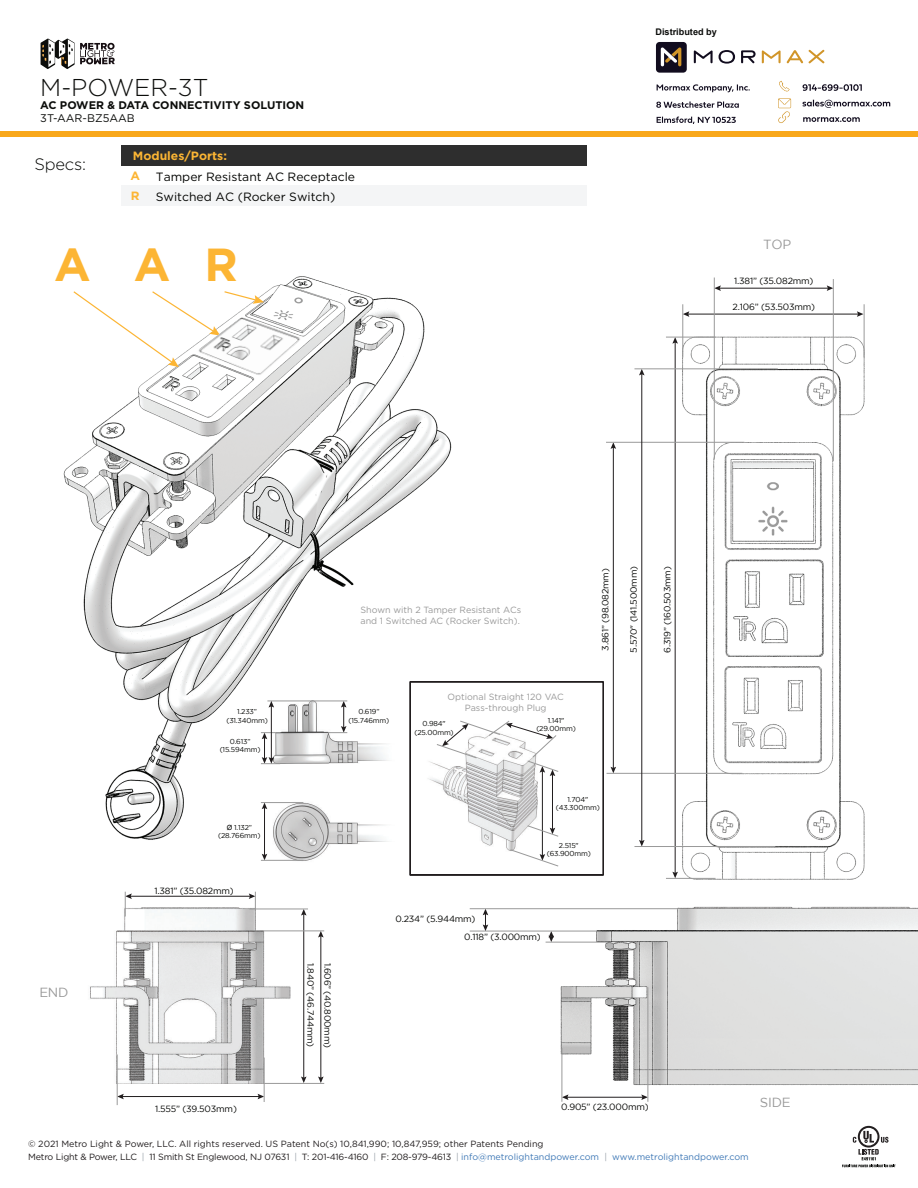
<style>
.page{position:relative;width:918px;height:1188px;background:#fff}
.page>*{position:absolute;margin:0;border:0;box-sizing:border-box;transform-origin:0 0}
.t1{font:700 46.35px "Gotham";color:#fcb534}
.t2{font:300 24.3px "Gotham";color:#0c0d0b}
.t3{font:300 16.5px "Gotham";letter-spacing:-.015em;color:#040503}
.t4{font:13.2px "Gotham";letter-spacing:-.02em;color:#999}
.t5{font:12px/20.2px "Gotham";color:#040503}
.t6{font:700 12px/20.2px "Gotham";color:#fcb534}
.t7{font:700 11.1px "Gotham";color:#0c0d0b}
.t8{font:11.1px "Gotham";color:#0c0d0b}
.t9{font:700 9.15px "Arial";color:#0c0d0b}
.t10{font:9px/12.8px "Gotham";color:#211d1e}
.t11{font:9px "Gotham";letter-spacing:-.02em;color:#040503}
.t12{font:9px/10.8px "Gotham";color:#999}
.t13{font:7.2px/8.6px "Gotham";letter-spacing:-.02em;color:#040503;text-align:center}
.s1{font-family:"Arial"}
.s2{color:#9aa2aa}
.s3{color:#417ab7}
</style>
<div class="page">
<svg style="left:881px;top:1137px;width:8px;height:6px"></svg>
<svg style="left:858px;top:1126px;width:22px;height:22px"></svg>
<svg style="left:860px;top:1128px;width:18px;height:18px"></svg>
<svg style="left:863px;top:1131px;width:11px;height:12px"></svg>
<svg style="left:853px;top:1137px;width:3px;height:6px"></svg>
<svg style="left:842px;top:1149px;width:54px;height:18px"></svg>
<img style="left:90px;top:908px;width:204px;height:176px">
<img style="left:556px;top:906px;width:362px;height:179px">
<img style="left:640px;top:277px;width:225px;height:603px">
<hr style="left:122px;top:1096px;width:138px;height:1px;background:#211d1e">
<svg style="left:258px;top:1094px;width:6px;height:5px"></svg>
<svg style="left:118px;top:1094px;width:6px;height:5px"></svg>
<hr style="left:130px;top:896px;width:121px;height:1px;background:#211d1e">
<hr style="left:320px;top:935px;width:1px;height:144px;background:#211d1e">
<svg style="left:318px;top:1076px;width:6px;height:7px"></svg>
<svg style="left:318px;top:932px;width:6px;height:5px"></svg>
<hr style="left:303px;top:913px;width:1px;height:166px;background:#211d1e">
<svg style="left:301px;top:1076px;width:6px;height:7px"></svg>
<svg style="left:301px;top:910px;width:6px;height:6px"></svg>
<hr style="left:249px;top:909px;width:59px;height:1px;background:#999">
<hr style="left:255px;top:931px;width:69px;height:1px;background:#999">
<hr style="left:264px;top:1083px;width:60px;height:1px;background:#999">
<svg style="left:249px;top:892px;width:7px;height:19px"></svg>
<hr style="left:264px;top:1058px;width:1px;height:44px;background:#999">
<svg style="left:125px;top:892px;width:7px;height:24px"></svg>
<hr style="left:117px;top:1055px;width:1px;height:50px;background:#999">
<hr style="left:719px;top:288px;width:110px;height:1px;background:#211d1e">
<svg style="left:827px;top:285px;width:6px;height:6px"></svg>
<svg style="left:715px;top:285px;width:6px;height:6px"></svg>
<hr style="left:687px;top:314px;width:172px;height:1px;background:#211d1e">
<svg style="left:857px;top:311px;width:6px;height:6px"></svg>
<svg style="left:684px;top:311px;width:5px;height:6px"></svg>
<hr style="left:613px;top:447px;width:1px;height:322px;background:#211d1e">
<svg style="left:611px;top:767px;width:5px;height:6px"></svg>
<svg style="left:611px;top:443px;width:5px;height:6px"></svg>
<hr style="left:675px;top:342px;width:1px;height:532px;background:#211d1e">
<svg style="left:672px;top:872px;width:6px;height:6px"></svg>
<svg style="left:672px;top:338px;width:6px;height:6px"></svg>
<hr style="left:666px;top:337px;width:49px;height:1px;background:#999">
<hr style="left:606px;top:442px;width:138px;height:1px;background:#999">
<hr style="left:666px;top:878px;width:49px;height:1px;background:#999">
<hr style="left:607px;top:773px;width:135px;height:1px;background:#999">
<hr style="left:864px;top:304px;width:1px;height:54px;background:#999">
<hr style="left:833px;top:279px;width:1px;height:182px;background:#999">
<hr style="left:683px;top:304px;width:1px;height:54px;background:#999">
<hr style="left:714px;top:278px;width:1px;height:182px;background:#999">
<hr style="left:641px;top:373px;width:1px;height:469px;background:#211d1e">
<svg style="left:639px;top:840px;width:6px;height:6px"></svg>
<svg style="left:639px;top:370px;width:6px;height:5px"></svg>
<hr style="left:634px;top:369px;width:144px;height:1px;background:#999">
<hr style="left:634px;top:846px;width:141px;height:1px;background:#999">
<svg style="left:549px;top:932px;width:5px;height:10px"></svg>
<hr style="left:546px;top:942px;width:63px;height:1px;background:#999">
<hr style="left:470px;top:931px;width:131px;height:1px;background:#999">
<svg style="left:483px;top:909px;width:5px;height:22px"></svg>
<hr style="left:470px;top:908px;width:208px;height:1px;background:#999">
<hr style="left:566px;top:1097px;width:77px;height:1px;background:#211d1e">
<svg style="left:641px;top:1094px;width:7px;height:6px"></svg>
<svg style="left:563px;top:1094px;width:5px;height:6px"></svg>
<hr style="left:562px;top:1048px;width:1px;height:54px;background:#999">
<hr style="left:648px;top:987px;width:1px;height:115px;background:#999">
<img style="left:63px;top:276px;width:389px;height:584px">
<div style="left:122px;top:186px;width:465px;height:20px;background:#f4f5f6"></div>
<div style="left:122px;top:145px;width:465px;height:21px;background:#2e2e2e"></div>
<svg style="left:72px;top:290px;width:192px;height:77px"></svg>
<img style="left:262px;top:684px;width:147px;height:177px">
<hr style="left:264px;top:807px;width:1px;height:49px;background:#211d1e">
<svg style="left:262px;top:854px;width:5px;height:6px"></svg>
<svg style="left:262px;top:803px;width:5px;height:6px"></svg>
<hr style="left:261px;top:802px;width:42px;height:1px;background:#999">
<hr style="left:261px;top:860px;width:42px;height:1px;background:#999">
<hr style="left:267px;top:701px;width:46px;height:1px;background:#999">
<svg style="left:328px;top:702px;width:19px;height:31px"></svg>
<hr style="left:313px;top:701px;width:34px;height:1px;background:#999">
<hr style="left:271px;top:705px;width:1px;height:54px;background:#211d1e">
<svg style="left:261px;top:732px;width:19px;height:32px"></svg>
<svg style="left:269px;top:701px;width:5px;height:7px"></svg>
<svg style="left:409px;top:681px;width:195px;height:195px"></svg>
<svg style="left:41px;top:39px;width:74px;height:30px"></svg>
<svg style="left:803px;top:117px;width:57px;height:5px"></svg>
<svg style="left:803px;top:100px;width:87px;height:8px"></svg>
<svg style="left:778px;top:98px;width:13px;height:25px"></svg>
<svg style="left:779px;top:81px;width:11px;height:11px"></svg>
<svg style="left:803px;top:84px;width:59px;height:7px"></svg>
<svg style="left:656px;top:84px;width:94px;height:40px"></svg>
<svg style="left:719px;top:50px;width:16px;height:14px"></svg>
<svg style="left:762px;top:50px;width:19px;height:13px"></svg>
<svg style="left:694px;top:50px;width:19px;height:13px"></svg>
<svg style="left:809px;top:50px;width:15px;height:13px"></svg>
<svg style="left:741px;top:50px;width:15px;height:13px"></svg>
<svg style="left:787px;top:50px;width:16px;height:13px"></svg>
<div style="left:656px;top:42px;width:31px;height:31px;background:#110c1e;border-radius:4px"></div>
<svg style="left:661px;top:47px;width:20px;height:19px"></svg>
<div style="left:0;top:131px;width:918px;height:6px;background:#f9a81b"></div>
<img style="left:723px;top:559px;width:102px;height:98px">
<img style="left:196px;top:317px;width:108px;height:59px">
<h2 class="t2" style="left:40px;top:76px;width:170px">M-POWER-3T</h2>
<p class="t7" style="left:40px;top:100px;width:266px">AC POWER &amp; DATA CONNECTIVITY SOLUTION</p>
<p class="t8" style="left:40px;top:113px;width:96px">3T-AAR-BZ5AAB</p>
<h3 class="t3" style="left:35px;top:156px;width:53px">Specs:</h3>
<h3 class="t6" style="left:133px;top:147px;width:96px">Modules/Ports:</h3>
<h3 class="t6" style="left:130px;top:167px;width:11px">A<br>R</h3>
<h3 class="t5" style="left:156px;top:167px;width:201px">Tamper Resistant AC Receptacle<br>Switched AC (Rocker Switch)</h3>
<h1 class="t1" style="left:54px;top:245px;width:185px">AAR</h1>
<p class="t9" style="left:655px;top:27px;width:63px">Distributed by</p>
<h3 class="t4" style="left:763px;top:240px;width:30px">TOP</h3>
<p class="t11" style="left:734px;top:278px;width:81px">1.381” (35.082mm)</p>
<p class="t11" style="left:733px;top:304px;width:84px">2.106” (53.503mm)</p>
<h3 class="t4" style="left:39px;top:988px;width:31px">END</h3>
<p class="t12" style="left:361px;top:605px;width:162px">Shown with 2 Tamper Resistant ACs and 1 Switched AC (Rocker Switch).</p>
<p class="t13" style="left:226px;top:708px;width:43px">1.233” (31.340mm)</p>
<p class="t13" style="left:349px;top:708px;width:42px">0.619” (15.746mm)</p>
<p class="t13" style="left:220px;top:737px;width:42px">0.613” (15.594mm)</p>
<p class="t12" style="left:448px;top:692px;width:118px;text-align:center">Optional Straight 120 VAC<br>Pass-through Plug</p>
<p class="t13" style="left:536px;top:716px;width:41px">1.141" (29.00mm)</p>
<p class="t13" style="left:415px;top:720px;width:41px">0.984" (25.00mm)</p>
<p class="t11" style="left:602px;top:651px;width:84px;rotate:-90deg">3.861” (98.082mm)</p>
<p class="t11" style="left:630px;top:653px;width:88px;rotate:-90deg">5.570" (141.500mm)</p>
<p class="t11" style="left:664px;top:653px;width:88px;rotate:-90deg">6.319” (160.503mm)</p>
<p class="t13" style="left:218px;top:823px;width:44px"><span class="s1">Ø</span> 1.132” (28.766mm)</p>
<p class="t11" style="left:155px;top:888px;width:81px">1.381” (35.082mm)</p>
<p class="t11" style="left:155px;top:1106px;width:83px">1.555” (39.503mm)</p>
<p class="t11" style="left:314px;top:963px;width:85px;rotate:90deg">1.840” (46.744mm)</p>
<p class="t11" style="left:331px;top:963px;width:87px;rotate:90deg">1.606” (40.800mm)</p>
<p class="t11" style="left:395px;top:916px;width:82px">0.234” (5.944mm)</p>
<p class="t13" style="left:556px;top:796px;width:45px">1.704" (43.300mm)</p>
<p class="t13" style="left:547px;top:842px;width:46px">2.515" (63.900mm)</p>
<p class="t11" style="left:464px;top:933px;width:78px">0.118” (3.000mm)</p>
<p class="t11" style="left:561px;top:1103px;width:89px">0.905” (23.000mm)</p>
<h3 class="t4" style="left:760px;top:1098px;width:32px">SIDE</h3>
<p class="t10" style="left:28px;top:1138px;width:722px">© 2021 Metro Light &amp; Power, LLC. All rights reserved. US Patent No(s) 10,841,990; 10,847,959; other Patents Pending<br>Metro Light &amp; Power, LLC <span class="s2">|</span> 11 Smith St Englewood, NJ 07631 <span class="s2">|</span> T: 201-416-4160 <span class="s2">|</span> F: 208-979-4613 <span class="s2">|</span> <span class="s3">info@metrolightandpower.com</span> <span class="s2">|</span> <span class="s3">www.metrolightandpower.com</span></p>
</div>
